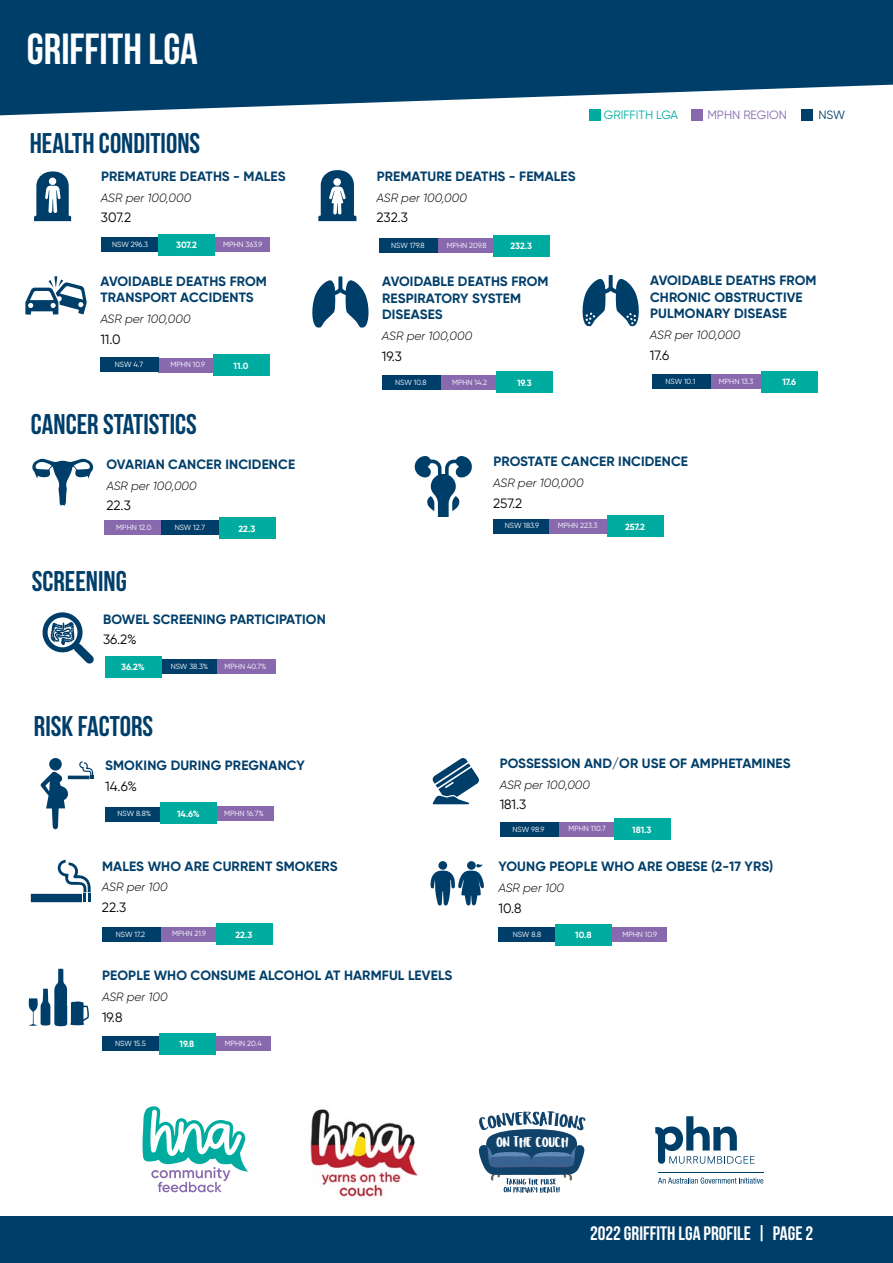
<style>
.page{position:relative;width:893px;height:1263px;background:#fff}
.page>*{position:absolute;margin:0;border:0;box-sizing:border-box;transform-origin:0 0}
.t1{font:700 43.5px "Bebas Neue";color:#fff}
.t2{font:700 28.5px "Bebas Neue";color:#003e6a}
.t3{font:700 19.5px "Bebas Neue";color:#fff}
.t4{font:14.25px "Ludicrous";letter-spacing:-.025em;color:#fff}
.t5{font:700 13.5px/16.5px "Gilroy";letter-spacing:.01em;color:#003e6a}
.t6{font:13.5px "Gilroy";color:#000}
.t7{font:italic 300 12px "Gilroy";color:#000}
.t8{font:12px "Gilroy";color:#00aca0}
.t9{font:12px "Gilroy";color:#8869ae}
.t10{font:12px "Gilroy";color:#003e6a}
.t11{font:700 9px "Gilroy";color:#fff}
.t12{font:7.5px "Gilroy";color:#fff}
</style>
<div class="page">
<div style="left:0;top:1216px;width:893px;height:47px;background:#003e6a"></div>
<svg style="left:0;top:0;width:893px;height:115px;background:#20567d"></svg>
<div style="left:589px;top:109px;width:11px;height:12px;background:#00aca0"></div>
<div style="left:691px;top:109px;width:12px;height:12px;background:#8869ae"></div>
<div style="left:801px;top:109px;width:12px;height:12px;background:#003e6a"></div>
<svg style="left:655px;top:1116px;width:100px;height:48px"></svg>
<svg style="left:658px;top:1177px;width:105px;height:6px"></svg>
<hr style="left:658px;top:1172px;width:105px;height:1px;background:#003e6a">
<svg style="left:142px;top:1106px;width:106px;height:86px"></svg>
<img style="left:310px;top:1109px;width:108px;height:90px">
<svg style="left:479px;top:1111px;width:106px;height:82px"></svg>
<div style="left:493px;top:519px;width:56px;height:14px;background:#003e6a"></div>
<div style="left:549px;top:519px;width:58px;height:15px;background:#8869ae"></div>
<div style="left:607px;top:516px;width:56px;height:21px;background:#00aca0"></div>
<div style="left:105px;top:520px;width:56px;height:15px;background:#8869ae"></div>
<div style="left:161px;top:520px;width:59px;height:15px;background:#003e6a"></div>
<div style="left:219px;top:518px;width:56px;height:21px;background:#00aca0"></div>
<div style="left:161px;top:659px;width:56px;height:15px;background:#003e6a"></div>
<div style="left:217px;top:659px;width:58px;height:15px;background:#8869ae"></div>
<div style="left:105px;top:656px;width:56px;height:22px;background:#00aca0"></div>
<div style="left:558px;top:822px;width:56px;height:15px;background:#8869ae"></div>
<div style="left:500px;top:822px;width:58px;height:14px;background:#003e6a"></div>
<div style="left:614px;top:819px;width:56px;height:21px;background:#00aca0"></div>
<div style="left:105px;top:807px;width:56px;height:15px;background:#003e6a"></div>
<div style="left:215px;top:806px;width:59px;height:15px;background:#8869ae"></div>
<div style="left:161px;top:803px;width:56px;height:21px;background:#00aca0"></div>
<div style="left:160px;top:927px;width:56px;height:15px;background:#8869ae"></div>
<div style="left:611px;top:927px;width:56px;height:15px;background:#8869ae"></div>
<div style="left:214px;top:1036px;width:56px;height:15px;background:#8869ae"></div>
<div style="left:102px;top:927px;width:58px;height:14px;background:#003e6a"></div>
<div style="left:498px;top:927px;width:59px;height:15px;background:#003e6a"></div>
<div style="left:102px;top:1036px;width:59px;height:15px;background:#003e6a"></div>
<div style="left:216px;top:924px;width:56px;height:21px;background:#00aca0"></div>
<div style="left:556px;top:924px;width:56px;height:22px;background:#00aca0"></div>
<div style="left:159px;top:1033px;width:56px;height:21px;background:#00aca0"></div>
<div style="left:214px;top:237px;width:56px;height:15px;background:#8869ae"></div>
<div style="left:438px;top:238px;width:56px;height:15px;background:#8869ae"></div>
<div style="left:101px;top:237px;width:59px;height:15px;background:#003e6a"></div>
<div style="left:379px;top:238px;width:59px;height:15px;background:#003e6a"></div>
<div style="left:159px;top:234px;width:56px;height:21px;background:#00aca0"></div>
<div style="left:494px;top:235px;width:56px;height:21px;background:#00aca0"></div>
<svg style="left:34px;top:171px;width:37px;height:50px"></svg>
<svg style="left:318px;top:170px;width:38px;height:51px"></svg>
<div style="left:159px;top:358px;width:56px;height:14px;background:#8869ae"></div>
<div style="left:441px;top:375px;width:56px;height:15px;background:#8869ae"></div>
<div style="left:707px;top:374px;width:56px;height:15px;background:#8869ae"></div>
<div style="left:100px;top:357px;width:59px;height:15px;background:#003e6a"></div>
<div style="left:382px;top:375px;width:59px;height:15px;background:#003e6a"></div>
<div style="left:652px;top:374px;width:58px;height:15px;background:#003e6a"></div>
<div style="left:213px;top:354px;width:56px;height:22px;background:#00aca0"></div>
<div style="left:497px;top:372px;width:56px;height:21px;background:#00aca0"></div>
<div style="left:761px;top:371px;width:57px;height:21px;background:#00aca0"></div>
<svg style="left:42px;top:612px;width:52px;height:52px"></svg>
<svg style="left:430px;top:861px;width:54px;height:45px"></svg>
<svg style="left:29px;top:969px;width:60px;height:57px"></svg>
<svg style="left:312px;top:276px;width:57px;height:52px"></svg>
<svg style="left:582px;top:275px;width:57px;height:52px"></svg>
<svg style="left:25px;top:276px;width:62px;height:39px"></svg>
<svg style="left:32px;top:459px;width:62px;height:47px"></svg>
<svg style="left:414px;top:456px;width:58px;height:61px"></svg>
<svg style="left:432px;top:758px;width:47px;height:46px"></svg>
<svg style="left:31px;top:860px;width:60px;height:42px"></svg>
<svg style="left:49px;top:758px;width:13px;height:12px"></svg>
<svg style="left:40px;top:761px;width:54px;height:68px"></svg>
<h1 class="t1" style="left:27px;top:25px;width:173px">GRIFFITH LGA</h1>
<h2 class="t2" style="left:30px;top:128px;width:172px">HEALTH CONDITIONS</h2>
<p class="t5" style="left:101px;top:168px;width:186px">PREMATURE DEATHS - MALES</p>
<p class="t7" style="left:101px;top:190px;width:92px">ASR per 100,000</p>
<p class="t6" style="left:101px;top:209px;width:32px">307.2</p>
<p class="t5" style="left:377px;top:168px;width:201px">PREMATURE DEATHS - FEMALES</p>
<p class="t7" style="left:377px;top:190px;width:92px">ASR per 100,000</p>
<p class="t6" style="left:377px;top:209px;width:33px">232.3</p>
<p class="t12" style="left:112px;top:240px;width:37px">NSW 296.3</p>
<p class="t11" style="left:176px;top:239px;width:22px">307.2</p>
<p class="t12" style="left:223px;top:240px;width:41px">MPHN 363.9</p>
<p class="t12" style="left:391px;top:241px;width:35px">NSW 179.8</p>
<p class="t12" style="left:447px;top:240px;width:41px">MPHN 209.8</p>
<p class="t11" style="left:510px;top:240px;width:23px">232.3</p>
<p class="t5" style="left:100px;top:273px;width:168px">AVOIDABLE DEATHS FROM<br>TRANSPORT ACCIDENTS</p>
<p class="t7" style="left:100px;top:312px;width:92px">ASR per 100,000</p>
<p class="t6" style="left:100px;top:331px;width:22px">11.0</p>
<p class="t5" style="left:382px;top:273px;width:168px">AVOIDABLE DEATHS FROM<br>RESPIRATORY SYSTEM<br>DISEASES</p>
<p class="t7" style="left:382px;top:328px;width:92px">ASR per 100,000</p>
<p class="t6" style="left:382px;top:348px;width:22px">19.3</p>
<p class="t12" style="left:170px;top:360px;width:36px">MPHN 10.9</p>
<p class="t12" style="left:115px;top:360px;width:30px">NSW 4.7</p>
<p class="t11" style="left:234px;top:360px;width:16px">11.0</p>
<p class="t8" style="left:604px;top:108px;width:76px">GRIFFITH LGA</p>
<p class="t9" style="left:707px;top:107px;width:81px">MPHN REGION</p>
<p class="t10" style="left:819px;top:108px;width:28px">NSW</p>
<p class="t5" style="left:650px;top:272px;width:168px">AVOIDABLE DEATHS FROM<br>CHRONIC OBSTRUCTIVE<br>PULMONARY DISEASE</p>
<p class="t7" style="left:650px;top:327px;width:92px">ASR per 100,000</p>
<p class="t6" style="left:650px;top:347px;width:21px">17.6</p>
<h2 class="t2" style="left:31px;top:409px;width:167px">CANCER STATISTICS</h2>
<p class="t5" style="left:106px;top:456px;width:190px">OVARIAN CANCER INCIDENCE</p>
<p class="t7" style="left:106px;top:478px;width:92px">ASR per 100,000</p>
<p class="t6" style="left:106px;top:497px;width:26px">22.3</p>
<p class="t12" style="left:452px;top:377px;width:37px">MPHN 14.2</p>
<p class="t12" style="left:719px;top:376px;width:36px">MPHN 13.3</p>
<p class="t12" style="left:395px;top:377px;width:33px">NSW 10.8</p>
<p class="t12" style="left:665px;top:377px;width:31px">NSW 10.1</p>
<p class="t11" style="left:517px;top:377px;width:16px">19.3</p>
<p class="t11" style="left:782px;top:376px;width:15px">17.6</p>
<p class="t5" style="left:493px;top:453px;width:196px">PROSTATE CANCER INCIDENCE</p>
<p class="t7" style="left:493px;top:476px;width:92px">ASR per 100,000</p>
<p class="t6" style="left:493px;top:495px;width:30px">257.2</p>
<p class="t12" style="left:116px;top:523px;width:37px">MPHN 12.0</p>
<p class="t12" style="left:175px;top:523px;width:32px">NSW 12.7</p>
<p class="t11" style="left:238px;top:523px;width:18px">22.3</p>
<p class="t12" style="left:505px;top:521px;width:36px">NSW 183.9</p>
<p class="t12" style="left:558px;top:521px;width:41px">MPHN 223.3</p>
<p class="t11" style="left:625px;top:521px;width:21px">257.2</p>
<h2 class="t2" style="left:32px;top:566px;width:96px">SCREENING</h2>
<p class="t5" style="left:103px;top:610px;width:224px">BOWEL SCREENING PARTICIPATION</p>
<p class="t6" style="left:103px;top:631px;width:35px">36.2%</p>
<p class="t11" style="left:121px;top:661px;width:25px">36.2%</p>
<p class="t12" style="left:171px;top:662px;width:39px">NSW 38.3%</p>
<p class="t12" style="left:225px;top:661px;width:44px">MPHN 40.7%</p>
<h2 class="t2" style="left:34px;top:710px;width:121px">RISK FACTORS</h2>
<p class="t5" style="left:105px;top:757px;width:201px">SMOKING DURING PREGNANCY</p>
<p class="t6" style="left:105px;top:778px;width:33px">14.6%</p>
<p class="t12" style="left:117px;top:809px;width:35px">NSW 8.8%</p>
<p class="t11" style="left:177px;top:808px;width:24px">14.6%</p>
<p class="t12" style="left:224px;top:809px;width:41px">MPHN 16.7%</p>
<p class="t5" style="left:102px;top:857px;width:237px">MALES WHO ARE CURRENT SMOKERS</p>
<p class="t7" style="left:102px;top:880px;width:67px">ASR per 100</p>
<p class="t6" style="left:102px;top:899px;width:26px">22.3</p>
<p class="t5" style="left:500px;top:755px;width:292px">POSSESSION AND/OR USE OF AMPHETAMINES</p>
<p class="t7" style="left:500px;top:777px;width:92px">ASR per 100,000</p>
<p class="t6" style="left:500px;top:796px;width:28px">181.3</p>
<p class="t12" style="left:513px;top:824px;width:33px">NSW 98.9</p>
<p class="t12" style="left:568px;top:824px;width:39px">MPHN 110.7</p>
<p class="t11" style="left:632px;top:824px;width:21px">181.3</p>
<p class="t5" style="left:499px;top:858px;width:276px">YOUNG PEOPLE WHO ARE OBESE (2-17 YRS)</p>
<p class="t7" style="left:498px;top:880px;width:67px">ASR per 100</p>
<p class="t6" style="left:498px;top:900px;width:25px">10.8</p>
<p class="t12" style="left:172px;top:929px;width:36px">MPHN 21.9</p>
<p class="t12" style="left:622px;top:930px;width:36px">MPHN 10.9</p>
<p class="t12" style="left:116px;top:929px;width:31px">NSW 17.2</p>
<p class="t12" style="left:513px;top:930px;width:30px">NSW 8.8</p>
<p class="t11" style="left:235px;top:929px;width:18px">22.3</p>
<p class="t11" style="left:575px;top:930px;width:18px">10.8</p>
<p class="t5" style="left:102px;top:967px;width:352px">PEOPLE WHO CONSUME ALCOHOL AT HARMFUL LEVELS</p>
<p class="t7" style="left:102px;top:989px;width:67px">ASR per 100</p>
<p class="t6" style="left:102px;top:1009px;width:22px">19.8</p>
<p class="t12" style="left:115px;top:1039px;width:32px">NSW 15.5</p>
<p class="t11" style="left:180px;top:1038px;width:16px">19.8</p>
<p class="t12" style="left:225px;top:1039px;width:38px">MPHN 20.4</p>
<p class="t4" style="left:496px;top:1133px;width:74px">ON THE COUCH</p>
<h3 class="t3" style="left:590px;top:1223px;width:225px">2022 GRIFFITH LGA PROFILE | PAGE 2</h3>
</div>
